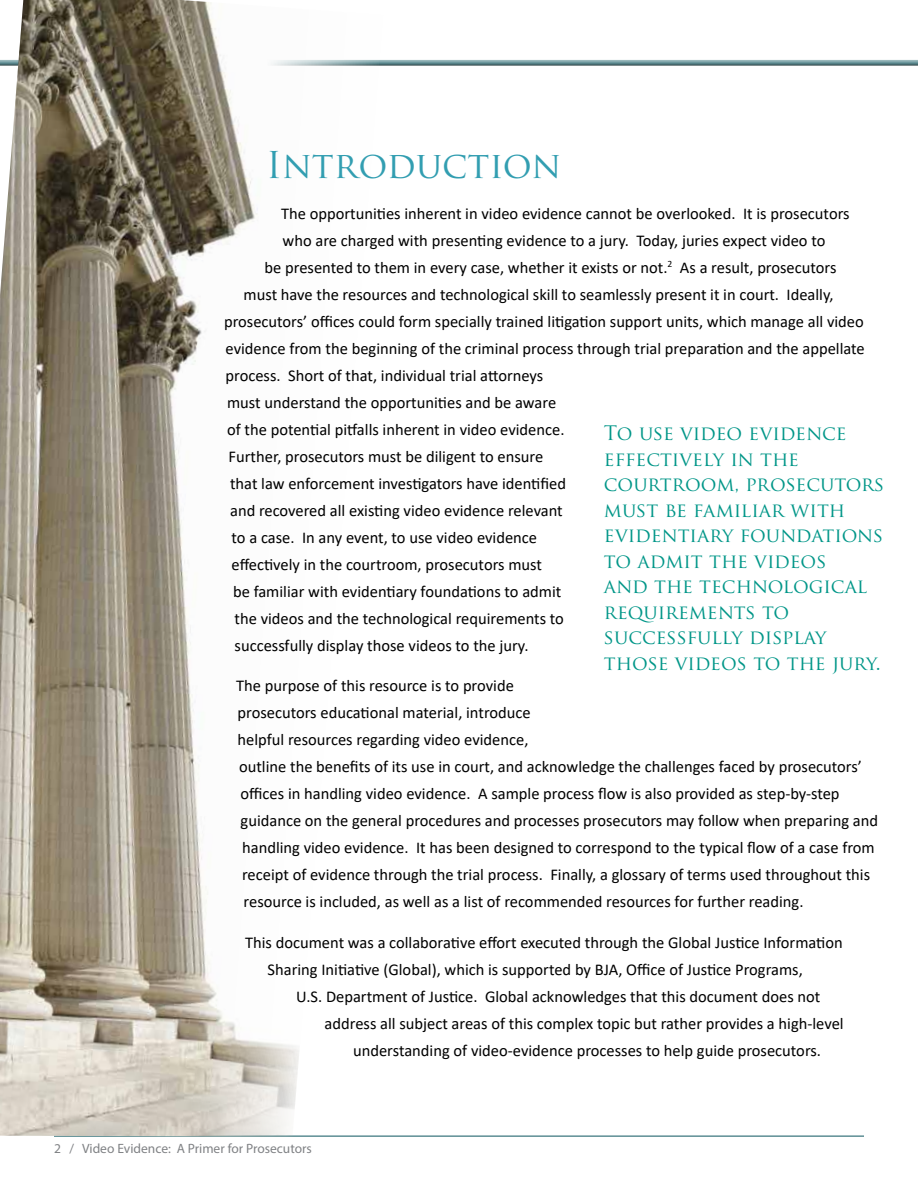
<style>
.page{position:relative;width:918px;height:1188px;background:#fff}
.page>*{position:absolute;margin:0;border:0;box-sizing:border-box;transform-origin:0 0}
.t1{font:36px "Trajan Pro";color:#329eb1}
.t2{font:19.5px/25.5px "Trajan Pro";color:#009688}
.t3{font:16.5px/27px "Calibri";color:#000}
.t4{font:13.5px "Myriad Pro";color:#808285}
</style>
<div class="page">
<hr style="left:54px;top:1135px;width:810px;height:2px;background:#5d8e94">
<div style="left:0;top:59px;width:918px;height:9px;background:#000;opacity:.75"></div>
<img style="left:0;top:0;width:383px;height:1137px">
<h1 class="t1" style="left:266px;top:142px;width:296px">Introduction</h1>
<p class="t3" style="left:281px;top:200px;width:570px">The opportunities inherent in video evidence cannot be overlooked. It is prosecutors</p>
<p class="t3" style="left:283px;top:227px;width:544px">who are charged with presenting evidence to a jury. Today, juries expect video to</p>
<p class="t3" style="left:265px;top:254px;width:573px">be presented to them in every case, whether it exists or not.<sup>2</sup> As a result, prosecutors</p>
<p class="t3" style="left:244px;top:281px;width:591px">must have the resources and technological skill to seamlessly present it in court. Ideally,</p>
<p class="t3" style="left:224px;top:308px;width:641px">prosecutors’ offices could form specially trained litigation support units, which manage all video</p>
<p class="t3" style="left:226px;top:335px;width:641px">evidence from the beginning of the criminal process through trial preparation and the appellate</p>
<p class="t3" style="left:226px;top:362px;width:319px">process. Short of that, individual trial attorneys</p>
<p class="t3" style="left:227px;top:389px;width:331px">must understand the opportunities and be aware</p>
<p class="t3" style="left:227px;top:416px;width:339px">of the potential pitfalls inherent in video evidence.</p>
<p class="t3" style="left:229px;top:443px;width:316px">Further, prosecutors must be diligent to ensure</p>
<p class="t3" style="left:230px;top:470px;width:337px">that law enforcement investigators have identified</p>
<p class="t3" style="left:230px;top:497px;width:334px">and recovered all existing video evidence relevant</p>
<p class="t3" style="left:232px;top:524px;width:307px">to a case. In any event, to use video evidence</p>
<p class="t3" style="left:232px;top:551px;width:312px">effectively in the courtroom, prosecutors must</p>
<p class="t3" style="left:233px;top:578px;width:330px">be familiar with evidentiary foundations to admit</p>
<p class="t3" style="left:235px;top:605px;width:331px">the videos and the technological requirements to</p>
<p class="t3" style="left:235px;top:632px;width:295px">successfully display those videos to the jury.</p>
<p class="t3" style="left:236px;top:673px;width:279px">The purpose of this resource is to provide</p>
<p class="t3" style="left:238px;top:700px;width:295px">prosecutors educational material, introduce</p>
<p class="t3" style="left:238px;top:727px;width:292px">helpful resources regarding video evidence,</p>
<p class="t3" style="left:239px;top:754px;width:624px">outline the benefits of its use in court, and acknowledge the challenges faced by prosecutors’</p>
<p class="t3" style="left:241px;top:781px;width:601px">offices in handling video evidence. A sample process flow is also provided as step-by-step</p>
<p class="t3" style="left:241px;top:808px;width:639px">guidance on the general procedures and processes prosecutors may follow when preparing and</p>
<p class="t3" style="left:242px;top:835px;width:634px">handling video evidence. It has been designed to correspond to the typical flow of a case from</p>
<p class="t3" style="left:242px;top:862px;width:630px">receipt of evidence through the trial process. Finally, a glossary of terms used throughout this</p>
<p class="t3" style="left:244px;top:889px;width:561px">resource is included, as well as a list of recommended resources for further reading.</p>
<p class="t3" style="left:268px;top:929px;width:577px;text-indent:-23px">This document was a collaborative effort executed through the Global Justice Information<br>Sharing Initiative (Global), which is supported by BJA, Office of Justice Programs,</p>
<p class="t3" style="left:296px;top:983px;width:526px">U.S. Department of Justice. Global acknowledges that this document does not</p>
<p class="t3" style="left:325px;top:1010px;width:521px">address all subject areas of this complex topic but rather provides a high-level</p>
<p class="t3" style="left:353px;top:1037px;width:469px">understanding of video-evidence processes to help guide prosecutors.</p>
<p class="t2" style="left:604px;top:420px;width:282px">To use video evidence effectively in the courtroom, prosecutors must be familiar with evidentiary foundations to admit the videos<br>and the technological requirements to successfully display those videos to the jury.</p>
<p class="t4" style="left:54px;top:1141px;width:259px">2 / Video Evidence: A Primer for Prosecutors</p>
</div>
